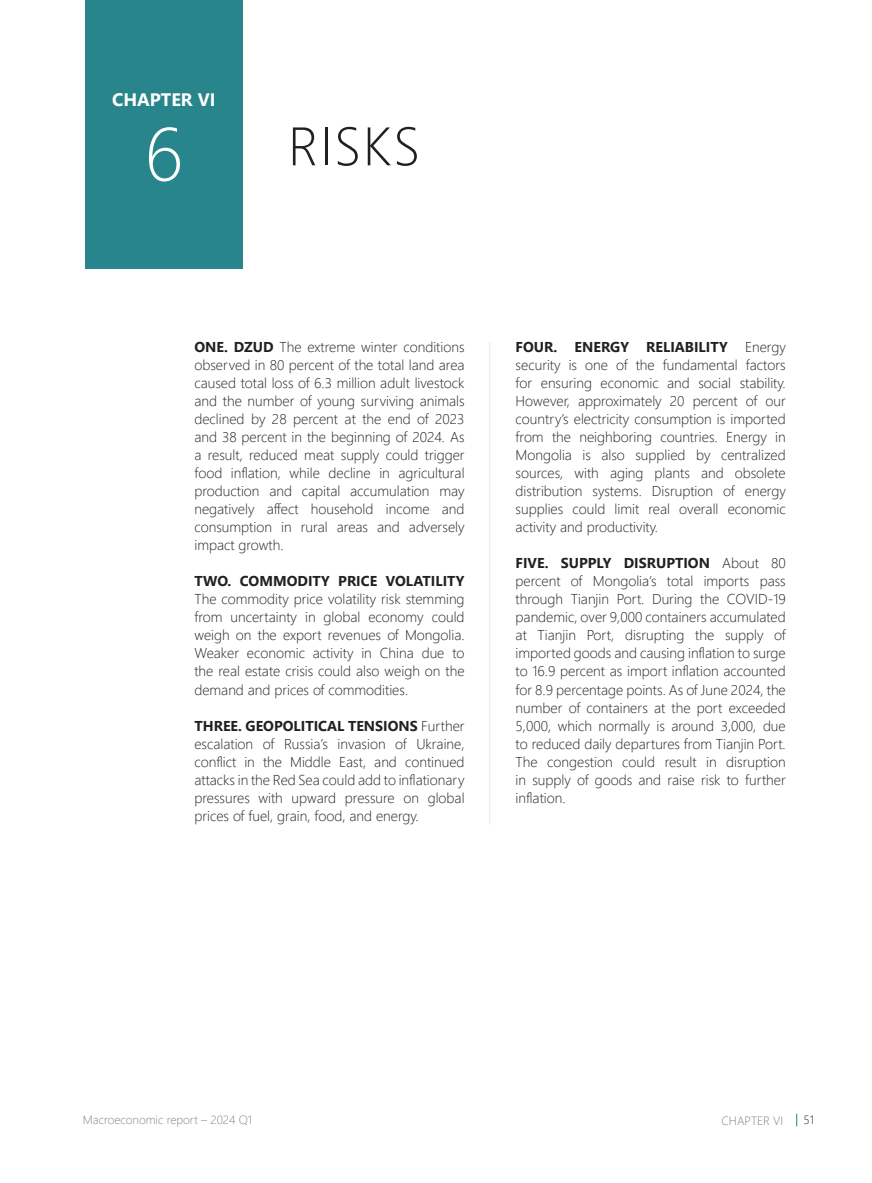
<style>
.page{position:relative;width:872px;height:1183px;background:#fff}
.page>*{position:absolute;margin:0;border:0;box-sizing:border-box;transform-origin:0 0}
.Paragraph_Style_2{font:300 75px "Segoe UI";color:#fff}
.Paragraph_Style_4{font:300 54px "Segoe UI";letter-spacing:.035em;color:#231f20}
.Paragraph_Style_2-2{font:700 18px "Segoe UI";color:#fff}
.Paragraph_Style_3{font:300 14.25px/18px "Segoe UI";color:#231f20;text-align:justify}
.Paragraph_Style_2-3{font:300 12px "Segoe UI";color:#808285}
.t1{font:300 12px "Segoe UI";color:#231f20}
.s1{font-weight:700}
</style>
<div class="page">
<svg style="left:796px;top:1113px;width:1px;height:12px"></svg>
<hr style="left:489px;top:342px;width:1px;height:482px;background:#e6e7e9">
<div style="left:85px;top:0;width:157px;height:268px;background:#28858b"></div>
<p class="Paragraph_Style_2-2" style="left:112px;top:82px;width:105px">CHAPTER VI</p>
<p class="Paragraph_Style_2" style="left:144px;top:83px;width:40px">6</p>
<p class="Paragraph_Style_4" style="left:288px;top:95px;width:133px">RISKS</p>
<p class="Paragraph_Style_3" style="left:194px;top:337px;width:272px"><span class="s1">ONE. DZUD</span> The extreme winter conditions observed in 80 percent of the total land area caused total loss of 6.3 million adult livestock and the number of young surviving animals declined by 28 percent at the end of 2023 and 38 percent in the beginning of 2024. As a result, reduced meat supply could trigger food inflation, while decline in agricultural production and capital accumulation may negatively affect household income and consumption in rural areas and adversely impact growth.</p>
<p class="Paragraph_Style_3" style="left:194px;top:571px;width:272px"><span class="s1">TWO. COMMODITY PRICE VOLATILITY </span>The commodity price volatility risk stemming from uncertainty in global economy could weigh on the export revenues of Mongolia.<br>Weaker economic activity in China due to the real estate crisis could also weigh on the demand and prices of commodities.</p>
<p class="Paragraph_Style_3" style="left:194px;top:715px;width:272px"><span class="s1">THREE. GEOPOLITICAL TENSIONS</span> Further escalation of Russia’s invasion of Ukraine, conflict in the Middle East, and continued attacks in the Red Sea could add to inflationary pressures with upward pressure on global prices of fuel, grain, food, and energy.</p>
<p class="Paragraph_Style_3" style="left:515px;top:337px;width:272px"><span class="s1">FOUR. ENERGY RELIABILITY</span> Energy security is one of the fundamental factors for ensuring economic and social stability.<br>However, approximately 20 percent of our country’s electricity consumption is imported from the neighboring countries. Energy in Mongolia is also supplied by centralized sources, with aging plants and obsolete distribution systems. Disruption of energy supplies could limit real overall economic activity and productivity.</p>
<p class="Paragraph_Style_3" style="left:515px;top:553px;width:272px"><span class="s1">FIVE. SUPPLY DISRUPTION</span> About 80 percent of Mongolia’s total imports pass through Tianjin Port. During the COVID-19 pandemic, over 9,000 containers accumulated at Tianjin Port, disrupting the supply of imported goods and causing inflation to surge to 16.9 percent as import inflation accounted for 8.9 percentage points. As of June 2024, the number of containers at the port exceeded 5,000, which normally is around 3,000, due to reduced daily departures from Tianjin Port.<br>The congestion could result in disruption in supply of goods and raise risk to further inflation.</p>
<p class="Paragraph_Style_2-3" style="left:83px;top:1108px;width:171px">Macroeconomic report – 2024 Q1</p>
<p class="t1" style="left:803px;top:1108px;width:12px">51</p>
<p class="Paragraph_Style_2-3" style="left:721px;top:1108px;width:63px">CHAPTER VI</p>
</div>
